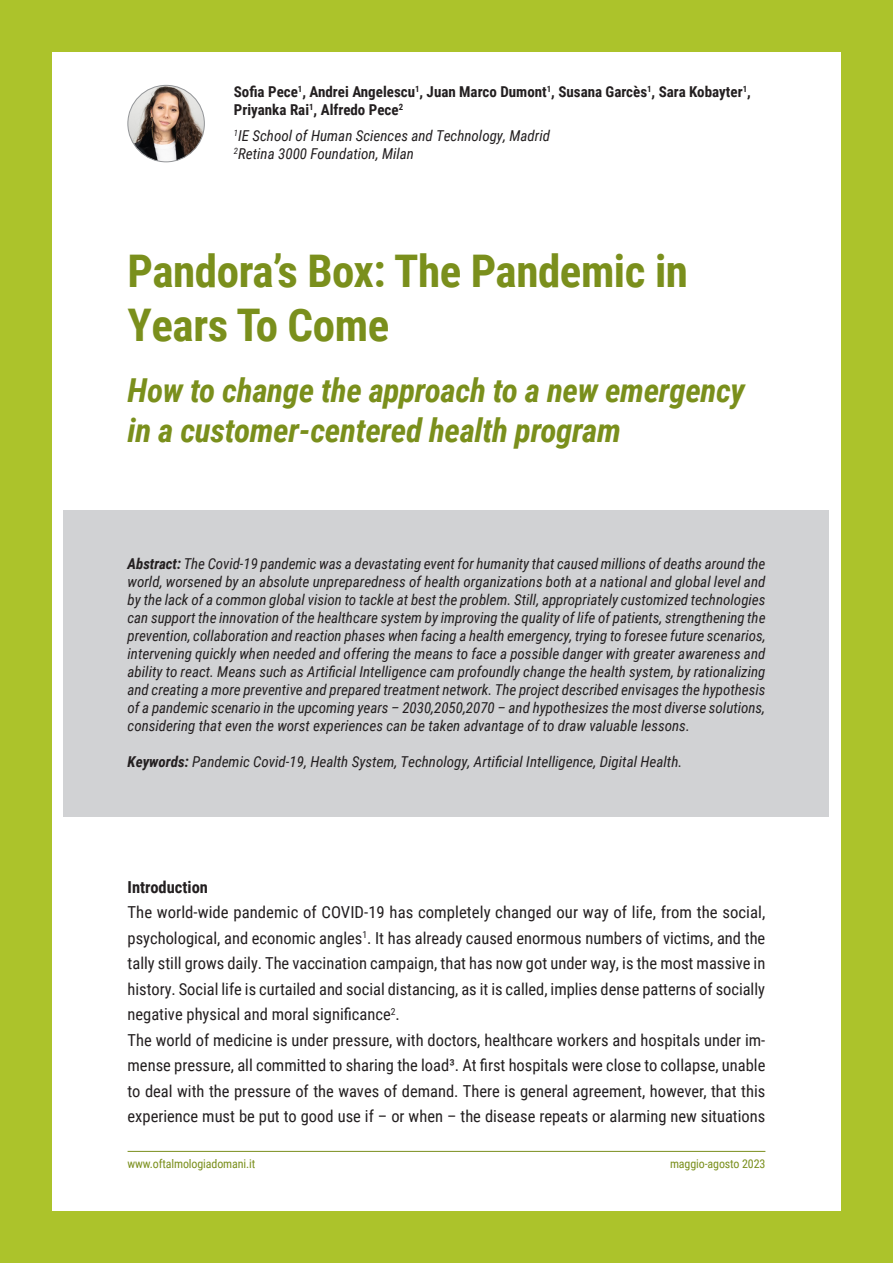
<style>
.page{position:relative;width:893px;height:1263px;background:#fff}
.page>*{position:absolute;margin:0;border:0;box-sizing:border-box;transform-origin:0 0}
.t1{font:700 45px/54px "Roboto Condensed";letter-spacing:-.01em;color:#7a8f1c}
.t2{font:italic 700 33px/39.6px "Roboto Condensed";letter-spacing:-.01em;color:#7a8f1c}
.t3{font:16.5px/25.5px "Roboto Condensed";color:#231f20}
.t4{font:700 16.5px "Roboto Condensed";color:#231f20}
.t5{font:italic 15px/18px "Roboto Condensed";color:#231f20;text-align:justify}
.t6{font:700 15px/18px "Roboto Condensed";color:#231f20}
.t7{font:12px "Roboto Condensed";letter-spacing:-.01em;color:#7a8f1c}
.s1{font-weight:700}
</style>
<div class="page">
<hr style="left:128px;top:1151px;width:637px;height:1px;background:#7a8f1c">
<div style="left:0;top:0;width:893px;height:51px;background:#acc32b"></div>
<div style="left:0;top:0;width:51px;height:1263px;background:#acc32b"></div>
<div style="left:842px;top:0;width:51px;height:1263px;background:#acc32b"></div>
<div style="left:0;top:1212px;width:893px;height:51px;background:#acc32b"></div>
<img style="left:128px;top:85px;width:76px;height:77px;border-radius:38px">
<div style="left:128px;top:85px;width:77px;height:77px;border:1px solid #939598;border-radius:50%"></div>
<div style="left:64px;top:510px;width:765px;height:306px;background:#d1d2d4"></div>
<p class="t6" style="left:234px;top:82px;width:518px">Sofia Pece<sup>1</sup>, Andrei Angelescu<sup>1</sup>, Juan Marco Dumont<sup>1</sup>, Susana Garcès<sup>1</sup>, Sara Kobayter<sup>1</sup>,<br>Priyanka Rai<sup>1</sup>, Alfredo Pece<sup>2</sup></p>
<p class="t5" style="left:234px;top:126px;width:318px"><sup>1</sup>IE School of Human Sciences and Technology, Madrid<br><sup>2</sup>Retina 3000 Foundation, Milan</p>
<h1 class="t1" style="left:128px;top:242px;width:562px">Pandora’s Box: The Pandemic in<br>Years To Come</h1>
<h2 class="t2" style="left:128px;top:369px;width:619px">How to change the approach to a new emergency in a customer-centered health program</h2>
<p class="t5" style="left:128px;top:554px;width:639px"><span class="s1">Abstract:</span> The Covid-19 pandemic was a devastating event for humanity that caused millions of deaths around the world, worsened by an absolute unpreparedness of health organizations both at a national and global level and by the lack of a common global vision to tackle at best the problem. Still, appropriately customized technologies can support the innovation of the healthcare system by improving the quality of life of patients, strengthening the prevention, collaboration and reaction phases when facing a health emergency, trying to foresee future scenarios, intervening quickly when needed and offering the means to face a possible danger with greater awareness and ability to react. Means such as Artificial Intelligence cam profoundly change the health system, by rationalizing and creating a more preventive and prepared treatment network. The project described envisages the hypothesis of a pandemic scenario in the upcoming years – 2030,2050,2070 – and hypothesizes the most diverse solutions, considering that even the worst experiences can be taken advantage of to draw valuable lessons.</p>
<p class="t5" style="left:128px;top:752px;width:556px"><span class="s1">Keywords:</span> Pandemic Covid-19, Health System, Technology, Artificial Intelligence, Digital Health.</p>
<p class="t4" style="left:128px;top:875px;width:82px">Introduction</p>
<p class="t3" style="left:128px;top:899px;width:639px">The world-wide pandemic of COVID-19 has completely changed our way of life, from the social, psychological, and economic angles<sup>1</sup>. It has already caused enormous numbers of victims, and the tally still grows daily. The vaccination campaign, that has now got under way, is the most massive in history. Social life is curtailed and social distancing, as it is called, implies dense patterns of socially negative physical and moral significance<sup>2</sup>.<br>The world of medicine is under pressure, with doctors, healthcare workers and hospitals under im&shy;mense pressure, all committed to sharing the load³. At first hospitals were close to collapse, unable to deal with the pressure of the waves of demand. There is general agreement, however, that this experience must be put to good use if – or when – the disease repeats or alarming new situations</p>
<p class="t7" style="left:128px;top:1156px;width:129px">www.oftalmologiadomani.it</p>
<p class="t7" style="left:670px;top:1156px;width:97px">maggio-agosto 2023</p>
</div>
